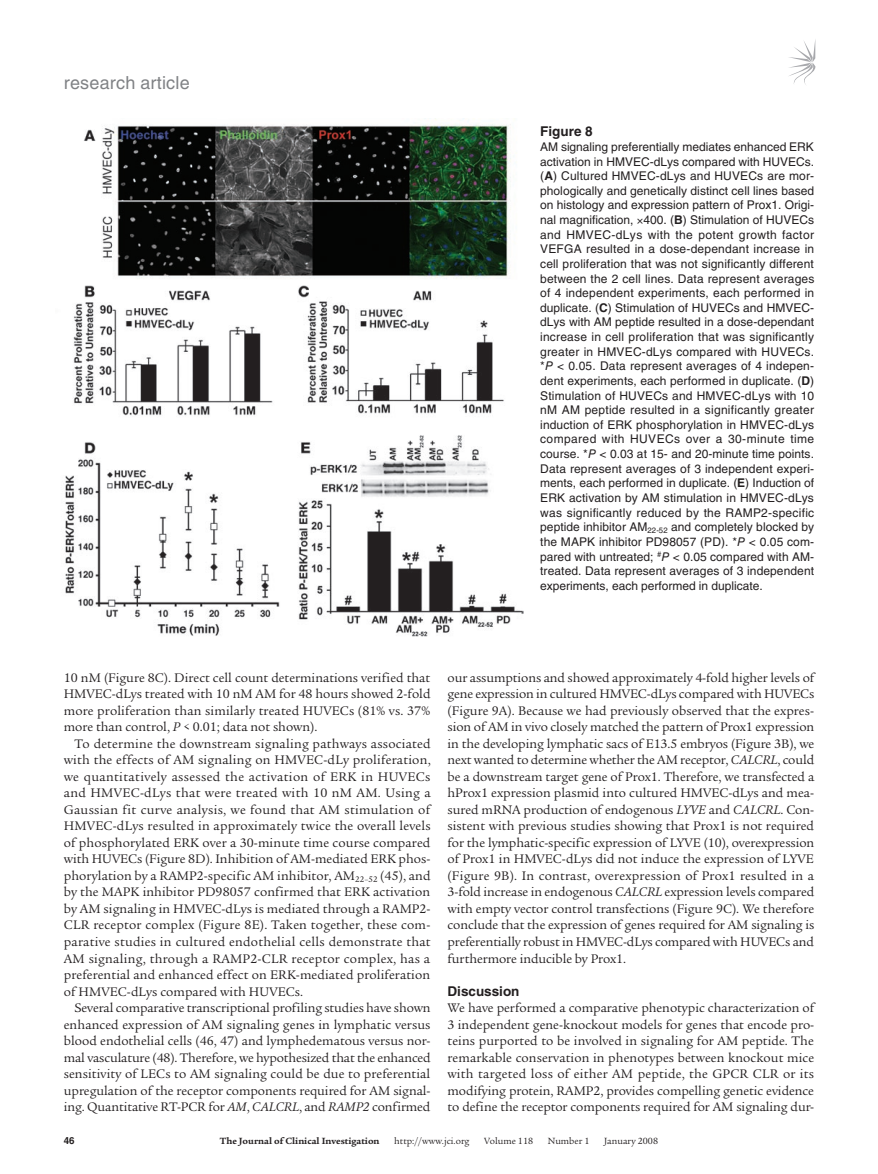
<style>
.page{position:relative;width:878px;height:1174px;background:#fff}
.page>*{position:absolute;margin:0;border:0;box-sizing:border-box;transform-origin:0 0}
.t1{font:18px "Helvetica LT Std";letter-spacing:.01em;color:#808285}
.t2{font:13.5px/16.5px "Legacy Serif Std";letter-spacing:-.005em;color:#231f20;text-align:justify}
.t3{font:700 13.5px "Helvetica LT Std";color:#231f20}
.t4{font:12px/14.7px "Helvetica LT Std";color:#231f20;text-align:justify}
.t5{font:9.75px "Legacy Serif Std";color:#231f20}
.t6{font:700 9.75px "Legacy Serif Std";color:#231f20}
.t7{font:700 9.75px "Helvetica LT Std";color:#231f20}
.s1{font-weight:700}
.s2{font-style:italic}
</style>
<div class="page">
<svg style="left:789px;top:41px;width:26px;height:44px"></svg>
<img style="left:65px;top:118px;width:458px;height:519px">
<h1 class="t1" style="left:64px;top:72px;width:127px">research article</h1>
<p class="t3" style="left:540px;top:123px;width:54px">Figure 8</p>
<p class="t4" style="left:540px;top:139px;width:275px">AM signaling preferentially mediates enhanced ERK activation in HMVEC-dLys compared with HUVECs. (<span class="s1">A</span>) Cultured HMVEC-dLys and HUVECs are mor&shy;phologically and genetically distinct cell lines based on histology and expression pattern of Prox1. Origi&shy;nal magnification, 400. (<span class="s1">B</span>) Stimulation of HUVECs and HMVEC-dLys with the potent growth factor VEFGA resulted in a dose-dependant increase in cell proliferation that was not significantly different between the 2 cell lines. Data represent averages of 4 independent experiments, each performed in duplicate. (<span class="s1">C</span>) Stimulation of HUVECs and HMVEC&shy;dLys with AM peptide resulted in a dose-dependant increase in cell proliferation that was significantly greater in HMVEC-dLys compared with HUVECs. *<span class="s2">P</span> &lt; 0.05. Data represent averages of 4 indepen&shy;dent experiments, each performed in duplicate. (<span class="s1">D</span>)<br>Stimulation of HUVECs and HMVEC-dLys with 10 nM AM peptide resulted in a significantly greater induction of ERK phosphorylation in HMVEC-dLys compared with HUVECs over a 30-minute time course. *<span class="s2">P</span> &lt; 0.03 at 15- and 20-minute time points.<br>Data represent averages of 3 independent experi&shy;ments, each performed in duplicate. (<span class="s1">E</span>) Induction of ERK activation by AM stimulation in HMVEC-dLys was significantly reduced by the RAMP2-specific peptide inhibitor AM<sub>22-52</sub> and completely blocked by the MAPK inhibitor PD98057 (PD). *<span class="s2">P</span> &lt; 0.05 com&shy;pared with untreated; <sup>#</sup><span class="s2">P</span> &lt; 0.05 compared with AM&shy;treated. Data represent averages of 3 independent experiments, each performed in duplicate.</p>
<p class="t2" style="left:64px;top:669px;width:368px">10 nM (Figure 8C). Direct cell count determinations verified that HMVEC-dLys treated with 10 nM AM for 48 hours showed 2-fold more proliferation than similarly treated HUVECs (81% vs. 37% more than control, <span class="s2">P</span> &lt; 0.01; data not shown).</p>
<p class="t2" style="left:64px;top:735px;width:368px;text-indent:11px">To determine the downstream signaling pathways associated with the effects of AM signaling on HMVEC-dLy proliferation, we quantitatively assessed the activation of ERK in HUVECs and HMVEC-dLys that were treated with 10 nM AM. Using a Gaussian fit curve analysis, we found that AM stimulation of HMVEC-dLys resulted in approximately twice the overall levels of phosphorylated ERK over a 30-minute time course compared with HUVECs (Figure 8D). Inhibition of AM-mediated ERK phos&shy;phorylation by a RAMP2-specific AM inhibitor, AM<sub>22–52</sub> (45), and by the MAPK inhibitor PD98057 confirmed that ERK activation by AM signaling in HMVEC-dLys is mediated through a RAMP2- CLR receptor complex (Figure 8E). Taken together, these com&shy;parative studies in cultured endothelial cells demonstrate that AM signaling, through a RAMP2-CLR receptor complex, has a preferential and enhanced effect on ERK-mediated proliferation of HMVEC-dLys compared with HUVECs.</p>
<p class="t2" style="left:64px;top:999px;width:368px;text-indent:11px">Several comparative transcriptional profiling studies have shown enhanced expression of AM signaling genes in lymphatic versus blood endothelial cells (46, 47) and lymphedematous versus nor&shy;mal vasculature (48). Therefore, we hypothesized that the enhanced sensitivity of LECs to AM signaling could be due to preferential upregulation of the receptor components required for AM signal&shy;ing. Quantitative RT-PCR for <span class="s2">AM</span>, <span class="s2">CALCRL</span></p>
<p class="t2" style="left:299px;top:1098px;width:133px">, and <span class="s2">RAMP2</span> confirmed</p>
<p class="t2" style="left:447px;top:669px;width:368px">our assumptions and showed approximately 4-fold higher levels of gene expression in cultured HMVEC-dLys compared with HUVECs (Figure 9A). Because we had previously observed that the expres&shy;sion of AM in vivo closely matched the pattern of Prox1 expression in the developing lymphatic sacs of E13.5 embryos (Figure 3B), we next wanted to determine whether the AM receptor, <span class="s2">CALCRL</span></p>
<p class="t2" style="left:447px;top:752px;width:368px;text-indent:330px">, could be a downstream target gene of Prox1. Therefore, we transfected a hProx1 expression plasmid into cultured HMVEC-dLys and mea&shy;sured mRNA production of endogenous <span class="s2">LYVE</span> and <span class="s2">CALCRL</span></p>
<p class="t2" style="left:447px;top:801px;width:368px;text-indent:333px">. Con&shy;sistent with previous studies showing that Prox1 is not required for the lymphatic-specific expression of LYVE (10), overexpression of Prox1 in HMVEC-dLys did not induce the expression of LYVE (Figure 9B). In contrast, overexpression of Prox1 resulted in a 3-fold increase in endogenous <span class="s2">CALCRL</span></p>
<p class="t2" style="left:447px;top:884px;width:368px;text-indent:217px">expression levels compared with empty vector control transfections (Figure 9C). We therefore conclude that the expression of genes required for AM signaling is preferentially robust in HMVEC-dLys compared with HUVECs and furthermore inducible by Prox1.</p>
<p class="t3" style="left:447px;top:982px;width:74px">Discussion</p>
<p class="t2" style="left:447px;top:999px;width:368px">We have performed a comparative phenotypic characterization of 3 independent gene-knockout models for genes that encode pro&shy;teins purported to be involved in signaling for AM peptide. The remarkable conservation in phenotypes between knockout mice with targeted loss of either AM peptide, the GPCR CLR or its modifying protein, RAMP2, provides compelling genetic evidence to define the receptor components required for AM signaling dur-</p>
<p class="t7" style="left:64px;top:1134px;width:12px">46</p>
<p class="t6" style="left:220px;top:1135px;width:161px">The Journal of Clinical Investigation</p>
<p class="t5" style="left:394px;top:1135px;width:77px">http://www.jci.org</p>
<p class="t5" style="left:484px;top:1135px;width:50px">Volume 118</p>
<p class="t5" style="left:548px;top:1135px;width:43px">Number 1</p>
<p class="t5" style="left:604px;top:1135px;width:55px">January 2008</p>
</div>
